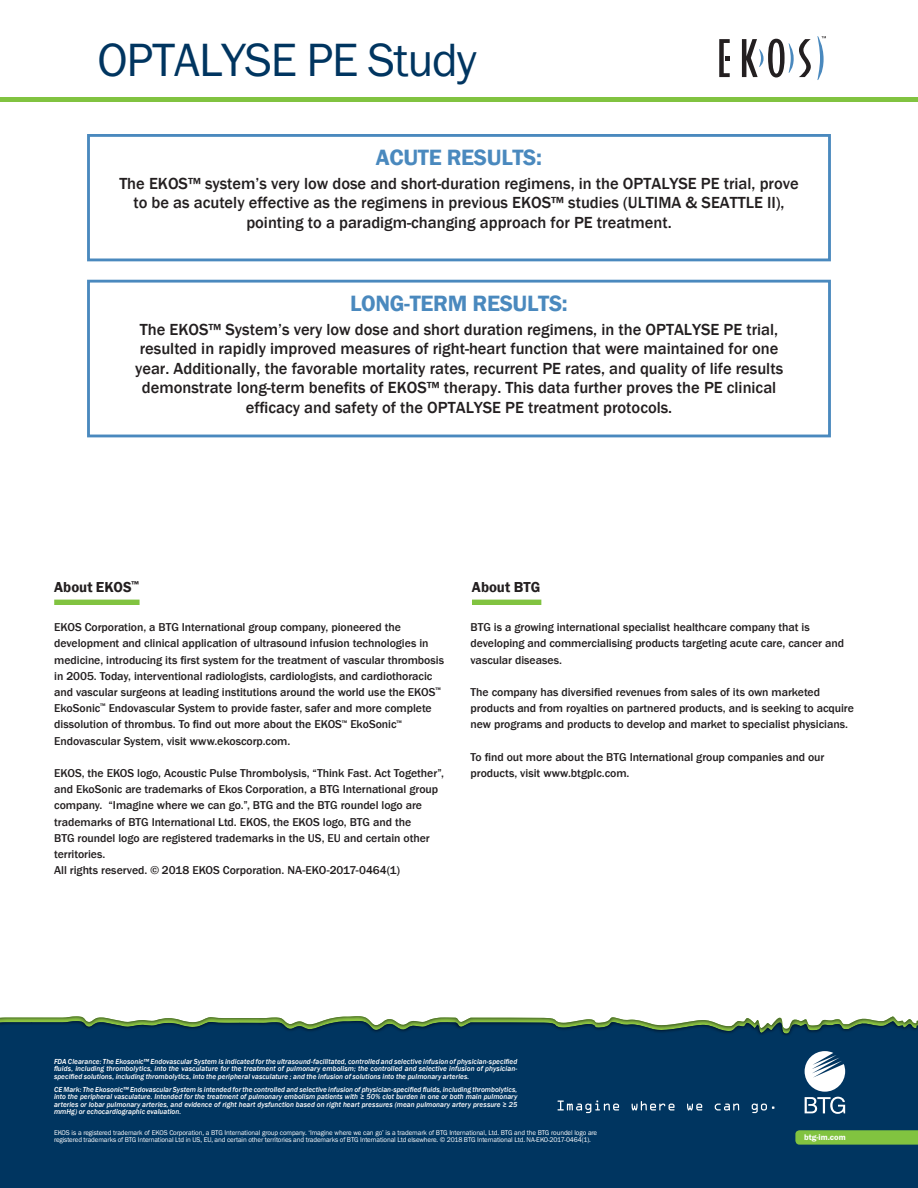
<style>
.page{position:relative;width:918px;height:1188px;background:#fff}
.page>*{position:absolute;margin:0;border:0;box-sizing:border-box;transform-origin:0 0}
.t1{font:48.3px "Franklin Got ITC";letter-spacing:-.025em;color:#003560}
.t2{font:600 22.8px "Franklin Gothic";letter-spacing:-.015em;color:#4a89be}
.t3{font:500 16.5px/19.5px "Franklin Gothic";color:#231f20;text-align:center}
.t4{font:600 14.85px "Franklin Gothic";color:#231f20}
.t5{font:500 11.55px/16.2px "Franklin Gothic LT Com";letter-spacing:-.005em;color:#231f20}
.t6{font:600 8.55px "Franklin Got ITC";color:#fff}
._4__bibliography_tex{font:italic 500 7.5px/7.5px "Franklin Gothic";letter-spacing:.005em;color:#fff;text-align:justify}
._4__bibliography_tex-2{font:7.2px/7.1px "Franklin Got ITC";letter-spacing:-.015em;color:#fff}
</style>
<div class="page">
<img style="left:0;top:1016px;width:367px;height:2px">
<svg style="left:0;top:1018px;width:918px;height:5px"></svg>
<div style="left:0;top:1021px;width:655px;height:167px;background:#003560"></div>
<div style="left:655px;top:1023px;width:207px;height:165px;background:#003560"></div>
<div style="left:862px;top:1021px;width:56px;height:167px;background:#003560"></div>
<svg style="left:557px;top:1101px;width:217px;height:12px;background:#2c577b"></svg>
<svg style="left:805px;top:1051px;width:40px;height:63px"></svg>
<svg style="left:795px;top:1130px;width:123px;height:15px;background:#7abb41"></svg>
<div style="left:87px;top:134px;width:744px;height:127px;border:3px solid #4a89be"></div>
<div style="left:87px;top:280px;width:744px;height:157px;border:3px solid #4a89be"></div>
<hr style="left:0;top:97px;width:918px;height:4px;background:#81c340">
<div style="left:54px;top:600px;width:86px;height:5px;background:#81c340"></div>
<div style="left:472px;top:600px;width:69px;height:5px;background:#81c340"></div>
<svg style="left:742px;top:39px;width:69px;height:38px"></svg>
<svg style="left:719px;top:39px;width:11px;height:38px"></svg>
<svg style="left:817px;top:36px;width:9px;height:44px"></svg>
<p class="t1" style="left:98px;top:33px;width:381px">OPTALYSE PE Study</p>
<p class="t2" style="left:376px;top:144px;width:168px">ACUTE RESULTS:</p>
<p class="t3" style="left:119px;top:174px;width:681px">The EKOS™ system’s very low dose and short-duration regimens, in the OPTALYSE PE trial, prove</p>
<p class="t3" style="left:133px;top:193px;width:653px">to be as acutely effective as the regimens in previous EKOS™ studies (ULTIMA &amp; SEATTLE II),</p>
<p class="t3" style="left:246px;top:213px;width:427px">pointing to a paradigm-changing approach for PE treatment.</p>
<p class="t2" style="left:350px;top:289px;width:219px">LONG-TERM RESULTS:</p>
<p class="t3" style="left:135px;top:320px;width:650px">The EKOS™ System’s very low dose and short duration regimens, in the OPTALYSE PE trial, resulted in rapidly improved measures of right-heart function that were maintained for one year. Additionally, the favorable mortality rates, recurrent PE rates, and quality of life results demonstrate long-term benefits of EKOS™ therapy. This data further proves the PE clinical efficacy and safety of the OPTALYSE PE treatment protocols.</p>
<p class="t4" style="left:54px;top:578px;width:86px">About EKOS<sup>™</sup></p>
<p class="t4" style="left:472px;top:578px;width:70px">About BTG</p>
<p class="t5" style="left:54px;top:619px;width:391px">EKOS Corporation, a BTG International group company, pioneered the development and clinical application of ultrasound infusion technologies in medicine, introducing its first system for the treatment of vascular thrombosis in 2005. Today, interventional radiologists, cardiologists, and cardiothoracic and vascular surgeons at leading institutions around the world use the EKOS<sup>™ </sup>EkoSonic<sup>™</sup> Endovascular System to provide faster, safer and more complete dissolution of thrombus. To find out more about the EKOS<sup>™</sup> EkoSonic<sup>™ </sup>Endovascular System, visit www.ekoscorp.com.</p>
<p class="t5" style="left:54px;top:765px;width:391px">EKOS, the EKOS logo, Acoustic Pulse Thrombolysis, “Think Fast. Act Together”, and EkoSonic are trademarks of Ekos Corporation, a BTG International group company. “Imagine where we can go.”, BTG and the BTG roundel logo are trademarks of BTG International Ltd. EKOS, the EKOS logo, BTG and the<br>BTG roundel logo are registered trademarks in the US, EU and certain other territories.<br>All rights reserved. © 2018 EKOS Corporation. NA-EKO-2017-0464(1)</p>
<p class="t5" style="left:471px;top:619px;width:375px">BTG is a growing international specialist healthcare company that is developing and commercialising products targeting acute care, cancer and vascular diseases.</p>
<p class="t5" style="left:471px;top:684px;width:385px">The company has diversified revenues from sales of its own marketed products and from royalties on partnered products, and is seeking to acquire new programs and products to develop and market to specialist physicians.</p>
<p class="t5" style="left:471px;top:749px;width:355px">To find out more about the BTG International group companies and our products, visit www.btgplc.com.</p>
<p class="_4__bibliography_tex" style="left:54px;top:1057px;width:465px">FDA Clearance: The Ekosonic™ Endovascular System is indicated for the ultrasound-facilitated, controlled and selective infusion of physician-specified fluids, including thrombolytics, into the vasculature for the treatment of pulmonary embolism; the controlled and selective infusion of physician&shy;specified solutions, including thrombolytics, into the peripheral vasculature ; and the infusion of solutions into the pulmonary arteries.</p>
<p class="_4__bibliography_tex" style="left:54px;top:1085px;width:465px">CE Mark: The Ekosonic™ Endovascular System is intended for the controlled and selective infusion of physician-specified fluids, including thrombolytics, into the peripheral vasculature. Intended for the treatment of pulmonary embolism patients with ≥ 50% clot burden in one or both main pulmonary arteries or lobar pulmonary arteries, and evidence of right heart dysfunction based on right heart pressures (mean pulmonary artery pressure ≥ 25 mmHg) or echocardiographic evaluation.</p>
<p class="_4__bibliography_tex-2" style="left:54px;top:1129px;width:545px">EKOS is a registered trademark of EKOS Corporation, a BTG International group company. ‘Imagine where we can go’ is a trademark of BTG International, Ltd. BTG and the BTG roundel logo are registered trademarks of BTG International Ltd in US, EU, and certain other territories and trademarks of BTG International Ltd elsewhere. © 2018 BTG International Ltd. NA-EKO-2017-0464(1).</p>
<p class="t6" style="left:804px;top:1132px;width:43px">btg-im.com</p>
</div>
